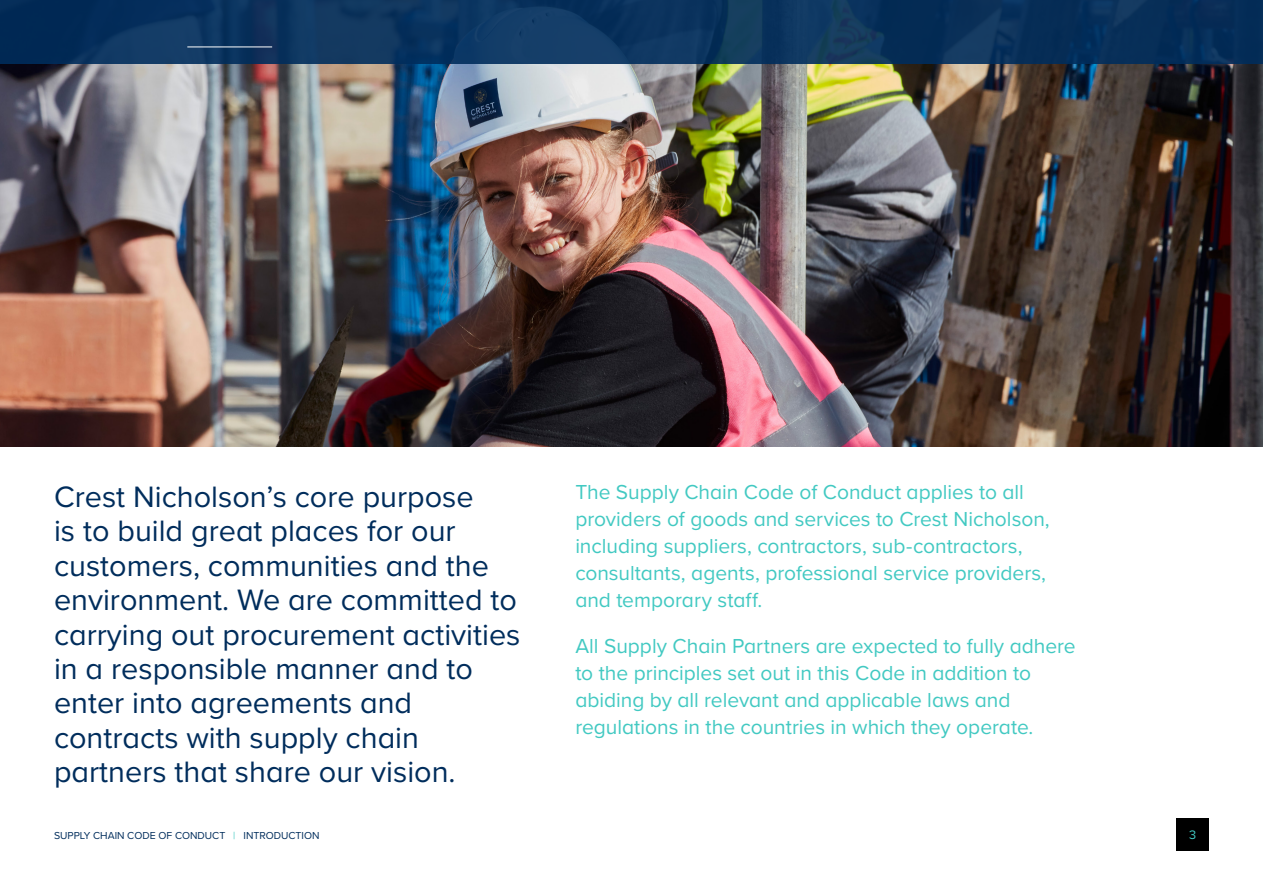
<style>
.page{position:relative;width:1263px;height:893px;background:#fff}
.page>*{position:absolute;margin:0;border:0;box-sizing:border-box;transform-origin:0 0}
.t1{font:30.6px/34.3px "Proxima Nova";color:#002d5c}
.t2{font:21px/27px "Proxima Nova";color:#42c9c2}
.t3{font:12.75px "Proxima Nova";color:#42c9c2}
.t4{font:10.5px "Proxima Nova";color:#002d5c}
.s1{color:#42c9c2}
</style>
<div class="page">
<img style="left:0;top:64px;width:1263px;height:382px">
<div style="left:1177px;top:818px;width:32px;height:32px;background:#000"></div>
<div style="left:0;top:0;width:1263px;height:64px;background:linear-gradient(to right,#0d3661,#0a315a)"></div>
<hr style="left:187px;top:47px;width:85px;height:1px;background:#fff">
<p class="t1" style="left:54px;top:478px;width:468px">Crest Nicholson’s core purpose<br>is to build great places for our customers, communities and the environment. We are committed to carrying out procurement activities in a responsible manner and to enter into agreements and contracts with supply chain partners that share our vision.</p>
<p class="t2" style="left:575px;top:478px;width:476px">The Supply Chain Code of Conduct applies to all providers of goods and services to Crest Nicholson, including suppliers, contractors, sub-contractors, consultants, agents, professional service providers, and temporary staff.</p>
<p class="t2" style="left:575px;top:631px;width:502px">All Supply Chain Partners are expected to fully adhere to the principles set out in this Code in addition to abiding by all relevant and applicable laws and regulations in the countries in which they operate.</p>
<p class="t4" style="left:54px;top:828px;width:267px">SUPPLY CHAIN CODE OF CONDUCT <span class="s1">|</span> INTRODUCTION</p>
<p class="t3" style="left:1189px;top:825px;width:9px">3</p>
</div>
